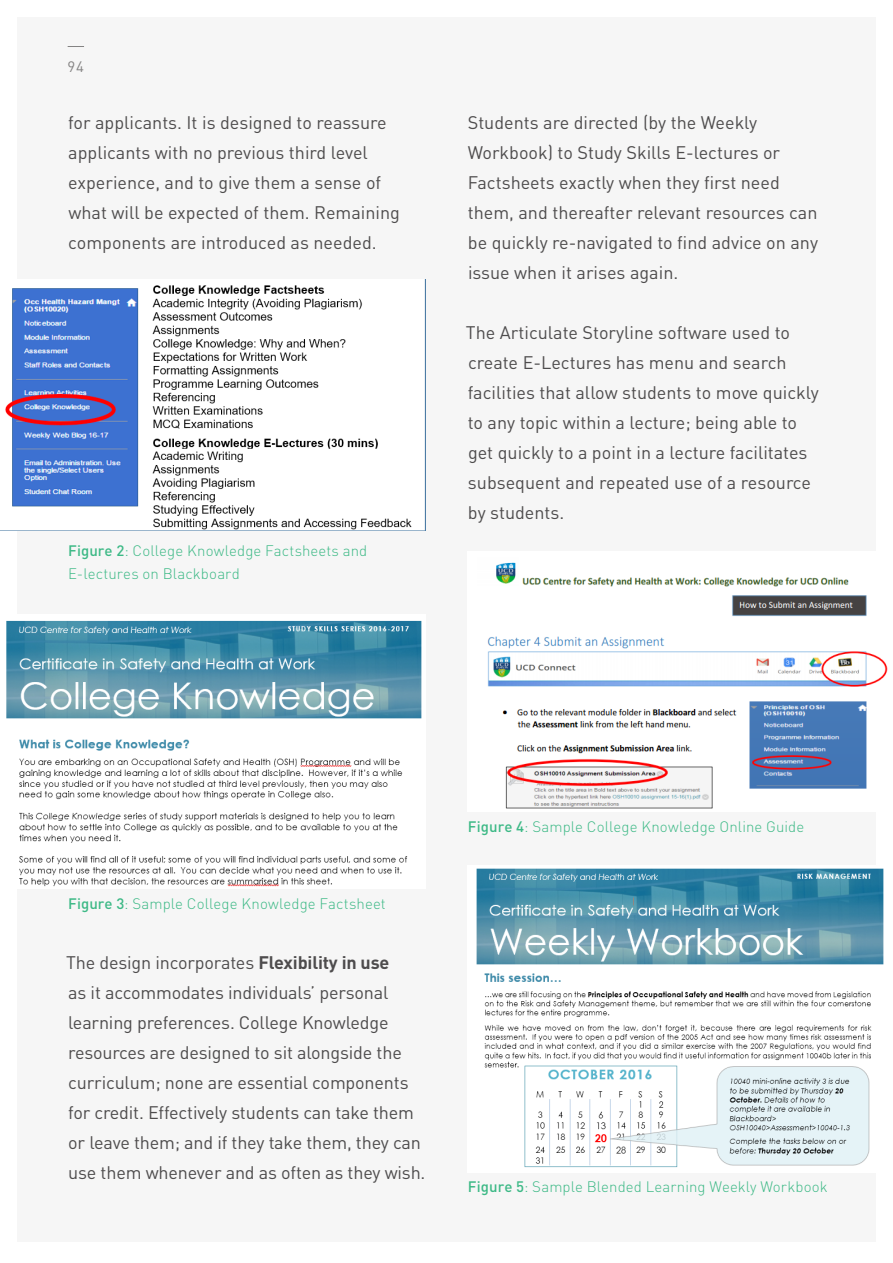
<style>
.page{position:relative;width:893px;height:1263px;background:#fff}
.page>*{position:absolute;margin:0;border:0;box-sizing:border-box;transform-origin:0 0}
.t1{font:18px/30px "DIN Pro";color:#4e4c4d}
.t2{font:300 15px/22.5px "DIN Pro";letter-spacing:.005em;color:#3db986}
.t3{font:15px "DIN Pro";color:#848383}
.s1{font-weight:500}
.s2{font-weight:700}
</style>
<div class="page">
<div style="left:17px;top:17px;width:859px;height:1225px;background:#f6f6f6"></div>
<svg style="left:68px;top:46px;width:16px;height:1px"></svg>
<img style="left:0;top:279px;width:425px;height:252px">
<img style="left:488px;top:562px;width:400px;height:247px">
<img style="left:476px;top:868px;width:408px;height:299px">
<img style="left:6px;top:620px;width:416px;height:267px">
<p class="t3" style="left:68px;top:56px;width:18px">94</p>
<p class="t1" style="left:68px;top:106px;width:333px">for applicants. It is designed to reassure applicants with no previous third level experience, and to give them a sense of what will be expected of them. Remaining components are introduced as needed.</p>
<p class="t2" style="left:68px;top:539px;width:301px"><span class="s1">Figure 2</span>: College Knowledge Factsheets and<br>E-lectures on Blackboard</p>
<p class="t1" style="left:468px;top:106px;width:352px">Students are directed (by the Weekly Workbook) to Study Skills E-lectures or Factsheets exactly when they frst need them, and thereafter relevant resources can be quickly re-navigated to fnd advice on any issue when it arises again.</p>
<p class="t1" style="left:466px;top:316px;width:326px">The Articulate Storyline software used to</p>
<p class="t1" style="left:468px;top:346px;width:353px">create E-Lectures has menu and search facilities that allow students to move quickly to any topic within a lecture; being able to get quickly to a point in a lecture facilitates subsequent and repeated use of a resource by students.</p>
<p class="t2" style="left:68px;top:891px;width:319px"><span class="s1">Figure 3</span>: Sample College Knowledge Factsheet</p>
<p class="t1" style="left:66px;top:946px;width:361px">The design incorporates <span class="s2">Flexibility in use<br></span>as it accommodates individuals’ personal learning preferences. College Knowledge resources are designed to sit alongside the curriculum; none are essential components for credit. Effectively students can take them or leave them; and if they take them, they can use them whenever and as often as they wish.</p>
<p class="t2" style="left:468px;top:814px;width:338px"><span class="s1">Figure 4</span>: Sample College Knowledge Online Guide</p>
<p class="t2" style="left:468px;top:1175px;width:361px"><span class="s1">Figure 5</span>: Sample Blended Learning Weekly Workbook</p>
</div>
